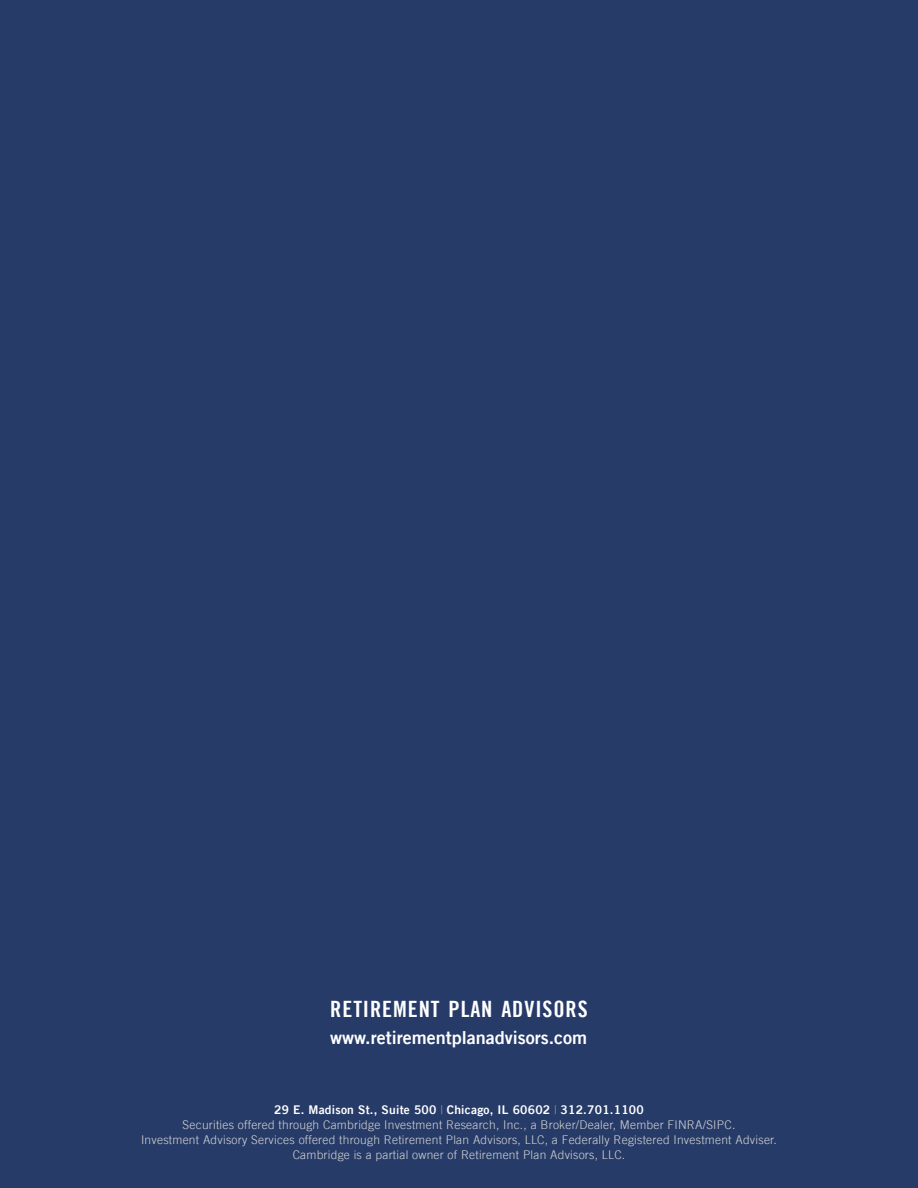
<style>
.page{position:relative;width:918px;height:1188px;background:#273b68}
.page>*{position:absolute;margin:0;border:0;box-sizing:border-box;transform-origin:0 0}
.t1{font:22.5px "Trade Gothic LT Bold Cond Twenty";letter-spacing:.04em;color:#fff}
.t2{font:18px "Trade Gothic LT Bold Two";color:#fff}
.t3{font:300 12px "Trade Gothic LT";letter-spacing:.02em;color:#d1d2d4}
.t4{font:12px "Trade Gothic LT Bold Two";letter-spacing:.02em;color:#fff}
.s1{font-family:"Trade Gothic LT";font-weight:300;color:#9c9ea0}
</style>
<div class="page">
<p class="t1" style="left:330px;top:995px;width:259px">RETIREMENT PLAN ADVISORS</p>
<p class="t2" style="left:330px;top:1026px;width:258px">www.retirementplanadvisors.com</p>
<p class="t4" style="left:274px;top:1102px;width:371px">29 E. Madison St., Suite 500 <span class="s1">|</span> Chicago, IL 60602 <span class="s1">|</span> 312.701.1100</p>
<p class="t3" style="left:183px;top:1117px;width:554px">Securities offered through Cambridge Investment Research, Inc., a Broker/Dealer, Member FINRA/SIPC.</p>
<p class="t3" style="left:141px;top:1132px;width:637px">Investment Advisory Services offered through Retirement Plan Advisors, LLC, a Federally Registered Investment Adviser.</p>
<p class="t3" style="left:293px;top:1147px;width:334px">Cambridge is a partial owner of Retirement Plan Advisors, LLC.</p>
</div>
